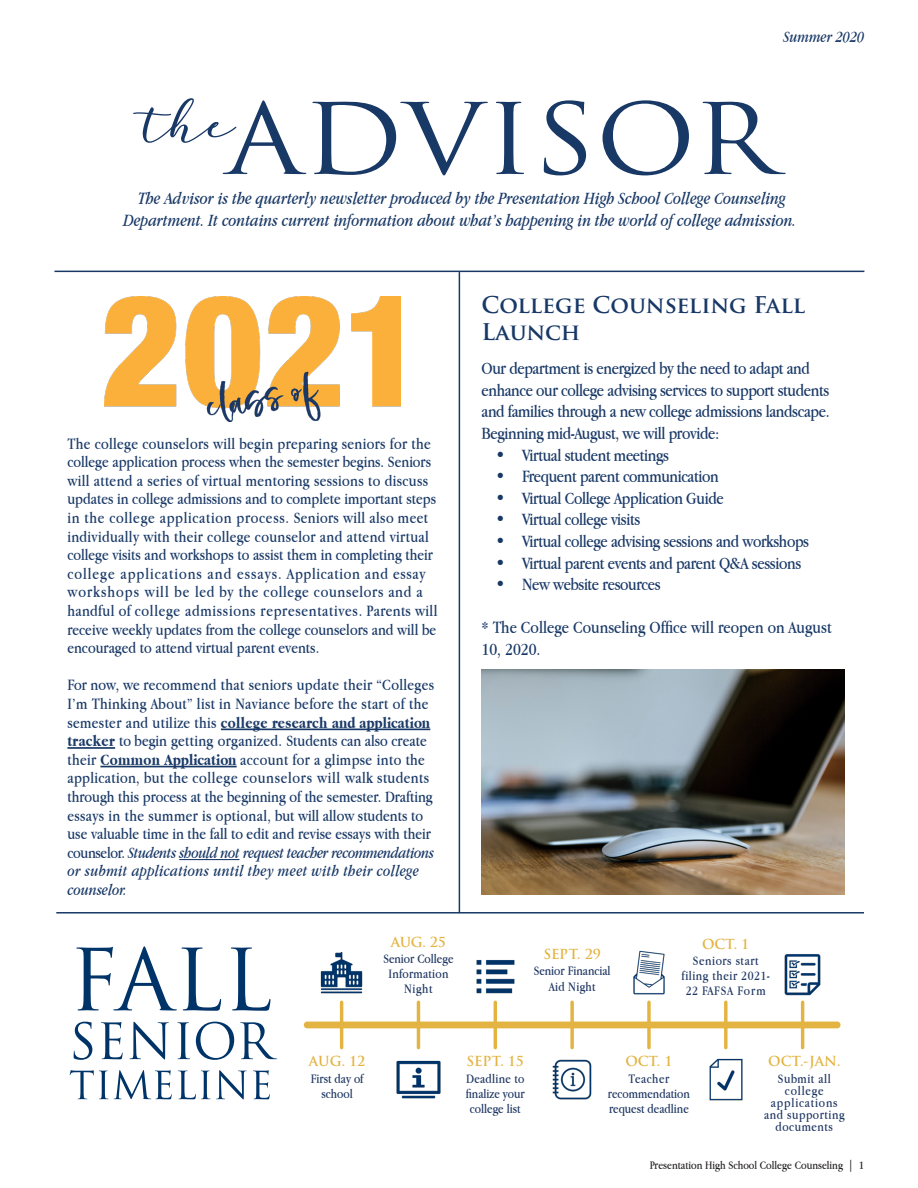
<style>
.page{position:relative;width:918px;height:1188px;background:#fff}
.page>*{position:absolute;margin:0;border:0;box-sizing:border-box;transform-origin:0 0}
.t1{font:700 22.5px/27px "Trajan Pro";color:#183866}
.t2{font:18px/21.6px "Apple Garamond";letter-spacing:-.02em;color:#183866}
.t3{font:italic 18px/21.6px "Apple Garamond";color:#183866;text-align:center}
.t4{font:18px/21.6px "Apple Garamond";color:#183866}
.t5{font:16.5px/18.6px "Apple Garamond";letter-spacing:.02em;color:#183866}
.t6{font:16.5px "Apple Garamond";letter-spacing:.04em;color:#183866}
.t7{font:italic 16.5px "Apple Garamond";color:#183866}
.t8{font:13.5px/12px "Apple Garamond";letter-spacing:.04em;color:#1e3662;text-align:center}
.t9{font:13.5px/15px "Apple Garamond";color:#1e3662;text-align:center}
.t10{font:13.5px/15px "Apple Garamond";letter-spacing:.02em;color:#1e3662;text-align:center}
.t11{font:700 13.5px "Trajan Pro";letter-spacing:-.005em;color:#e4b443}
.t12{font:13.5px "Apple Garamond";letter-spacing:.06em;color:#1e3662}
.t13{font:12px "Apple Garamond";color:#231f20}
.s1{font-weight:700}
.s2{font-style:italic}
</style>
<div class="page">
<hr style="left:459px;top:272px;width:1px;height:641px;background:#183866">
<svg style="left:312px;top:101px;width:176px;height:74px"></svg>
<svg style="left:496px;top:102px;width:28px;height:72px"></svg>
<svg style="left:544px;top:100px;width:42px;height:75px"></svg>
<svg style="left:603px;top:100px;width:86px;height:75px"></svg>
<svg style="left:703px;top:102px;width:83px;height:72px"></svg>
<svg style="left:133px;top:98px;width:173px;height:76px"></svg>
<hr style="left:54px;top:271px;width:810px;height:1px;background:#183866">
<hr style="left:221px;top:729px;width:209px;height:1px;background:#183866">
<hr style="left:67px;top:747px;width:48px;height:2px;background:#183866">
<hr style="left:100px;top:766px;width:137px;height:1px;background:#183866">
<hr style="left:179px;top:859px;width:61px;height:1px;background:#183866">
<img style="left:104px;top:296px;width:297px;height:126px">
<hr style="left:56px;top:912px;width:808px;height:2px;background:#183866">
<img style="left:482px;top:670px;width:363px;height:225px">
<svg style="left:76px;top:946px;width:194px;height:65px"></svg>
<svg style="left:74px;top:1022px;width:203px;height:38px"></svg>
<svg style="left:70px;top:1070px;width:200px;height:29px"></svg>
<div style="left:304px;top:1022px;width:537px;height:6px;background:#e4b443;border-radius:3px"></div>
<hr style="left:340px;top:1001px;width:3px;height:48px;background:#e4b443;border-radius:2px">
<img style="left:320px;top:952px;width:43px;height:42px">
<hr style="left:417px;top:1001px;width:3px;height:48px;background:#e4b443;border-radius:2px">
<hr style="left:494px;top:1001px;width:3px;height:48px;background:#e4b443;border-radius:2px">
<svg style="left:570px;top:1001px;width:4px;height:48px"></svg>
<svg style="left:647px;top:1001px;width:4px;height:48px"></svg>
<svg style="left:724px;top:1001px;width:4px;height:48px"></svg>
<hr style="left:801px;top:1001px;width:3px;height:48px;background:#e4b443;border-radius:2px">
<img style="left:476px;top:960px;width:39px;height:42px">
<img style="left:633px;top:950px;width:32px;height:45px">
<img style="left:784px;top:954px;width:37px;height:42px">
<img style="left:709px;top:1058px;width:34px;height:43px">
<img style="left:396px;top:1060px;width:45px;height:39px">
<img style="left:552px;top:1059px;width:40px;height:41px">
<p class="t7" style="left:783px;top:27px;width:82px">Summer 2020</p>
<p class="t3" style="left:123px;top:188px;width:675px">The Advisor is the quarterly newsletter produced by the Presentation High School College Counseling<br>Department. It contains current information about what’s happening in the world of college admission.</p>
<p class="t5" style="left:67px;top:434px;width:370px">The college counselors will begin preparing seniors for the college application process when the semester begins. Seniors will attend a series of virtual mentoring sessions to discuss updates in college admissions and to complete important steps in the college application process. Seniors will also meet</p>
<p class="t5" style="left:67px;top:527px;width:367px">individually with their college counselor and attend virtual college visits and workshops to assist them in completing their college applications and essays. Application and essay</p>
<p class="t6" style="left:67px;top:582px;width:357px">workshops will be led by the college counselors and a</p>
<p class="t5" style="left:67px;top:601px;width:371px;text-align:justify">handful of college admissions representatives. Parents will receive weekly updates from the college counselors and will be encouraged to attend virtual parent events.</p>
<p class="t5" style="left:67px;top:675px;width:368px">For now, we recommend that seniors update their “Colleges I’m Thinking About” list in Naviance before the start of the semester and utilize this <span class="s1">college research and application tracker</span> to begin getting organized. Students can also create their <span class="s1">Common Application</span> account for a glimpse into the application, but the college counselors will walk students through this process at the beginning of the semester. Drafting essays in the summer is optional, but will allow students to use valuable time in the fall to edit and revise essays with their counselor. <span class="s2">Students should not request teacher recommendations or submit applications until they meet with their college counselor.</span></p>
<p class="t11" style="left:391px;top:934px;width:57px">AUG. 25</p>
<p class="t10" style="left:383px;top:951px;width:72px">Senior College<br>Information<br>Night</p>
<p class="t1" style="left:482px;top:292px;width:325px">College Counseling Fall<br>Launch</p>
<p class="t2" style="left:482px;top:357px;width:350px">Our department is energized by the need to adapt and enhance our college advising services to support students and families through a new college admissions landscape.<br>Beginning mid-August, we will provide:</p>
<p class="t2" style="left:495px;top:444px;width:176px">• Virtual student meetings</p>
<p class="t2" style="left:495px;top:465px;width:225px">• Frequent parent communication</p>
<p class="t2" style="left:495px;top:487px;width:230px">• Virtual College Application Guide</p>
<p class="t2" style="left:495px;top:508px;width:147px">• Virtual college visits</p>
<p class="t2" style="left:495px;top:530px;width:316px">• Virtual college advising sessions and workshops</p>
<p class="t2" style="left:495px;top:552px;width:308px">• Virtual parent events and parent Q&amp;A sessions</p>
<p class="t2" style="left:495px;top:573px;width:167px">• New website resources</p>
<p class="t4" style="left:482px;top:616px;width:352px">* The College Counseling Office will reopen on August<br>10, 2020.</p>
<p class="t11" style="left:543px;top:946px;width:59px">SEPT. 29</p>
<p class="t9" style="left:534px;top:963px;width:78px;line-height:16.2px">Senior Financial<br>Aid Night</p>
<p class="t11" style="left:702px;top:936px;width:49px">OCT. 1</p>
<p class="t8" style="left:693px;top:954px;width:67px">Seniors start</p>
<p class="t8" style="left:682px;top:968px;width:90px;line-height:15px">filing their 2021-<br>22 FAFSA Form</p>
<p class="t11" style="left:309px;top:1053px;width:58px">AUG. 12</p>
<p class="t9" style="left:311px;top:1071px;width:54px">First day of school</p>
<p class="t11" style="left:467px;top:1053px;width:59px">SEPT. 15</p>
<p class="t10" style="left:466px;top:1071px;width:60px;text-align:justify">Deadline to finalize your college list</p>
<p class="t11" style="left:625px;top:1053px;width:49px">OCT. 1</p>
<p class="t8" style="left:629px;top:1072px;width:42px">Teacher</p>
<p class="t9" style="left:608px;top:1086px;width:84px;text-align:left">recommendation request deadline</p>
<p class="t11" style="left:768px;top:1053px;width:74px">OCT.-JAN.</p>
<p class="t8" style="left:778px;top:1072px;width:55px">Submit all</p>
<p class="t12" style="left:785px;top:1082px;width:40px">college</p>
<p class="t8" style="left:764px;top:1096px;width:82px">applications and supporting documents</p>
<p class="t13" style="left:650px;top:1158px;width:216px">Presentation High School College Counseling | 1</p>
</div>
